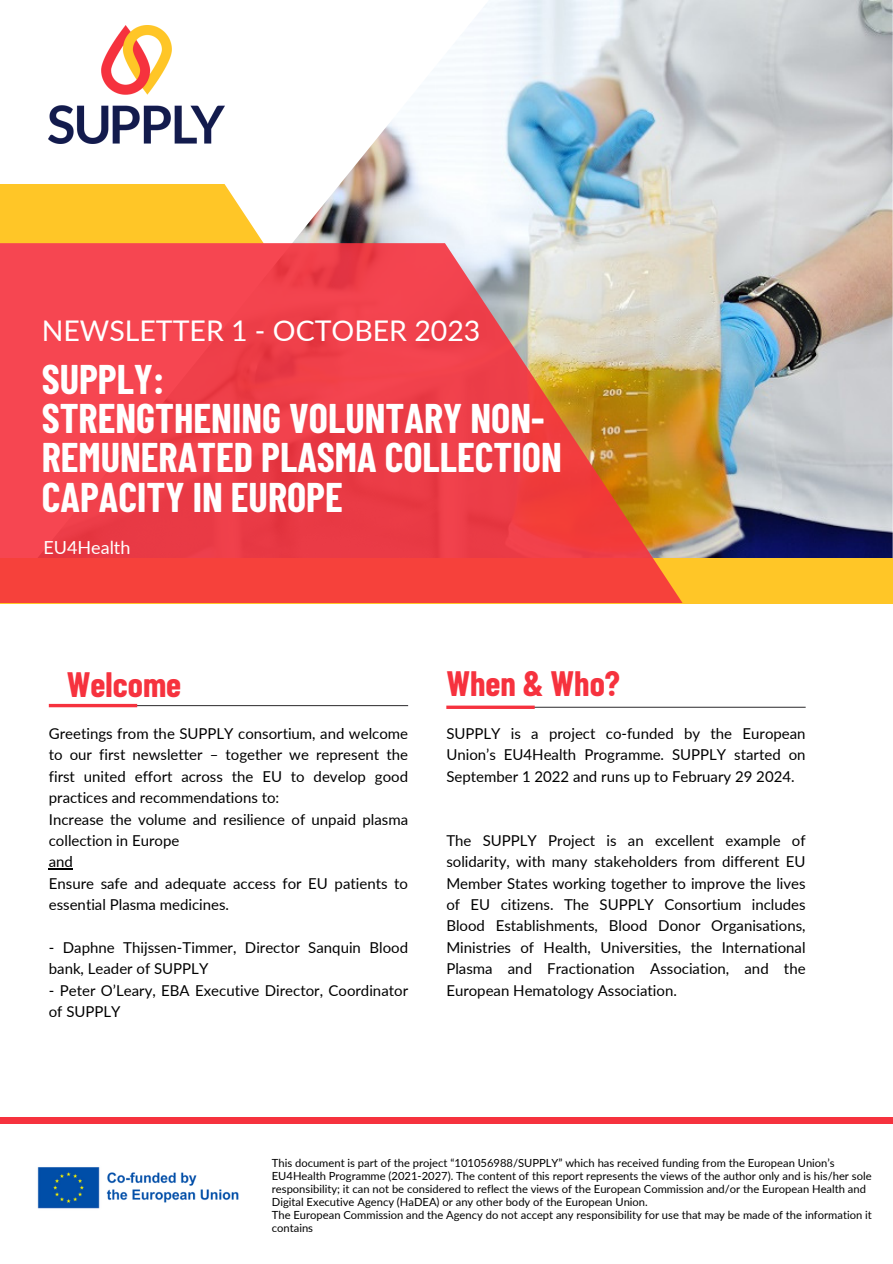
<style>
.page{position:relative;width:893px;height:1264px;background:#fff}
.page>*{position:absolute;margin:0;border:0;box-sizing:border-box;transform-origin:0 0}
.t1{font:700 40.5px/39.3px "Barlow Condensed";color:#fff}
.t2{font:700 34.5px "Barlow Condensed";color:#f6323e}
.t3{font:28.5px "Lato";color:#fff}
.t4{font:18px "Lato";color:#fff}
.t5{font:15px/21.3px "Lato";color:#000}
.t6{font:11.25px/13px "Lato";color:#000}
</style>
<div class="page">
<img style="left:48px;top:0;width:844px;height:558px">
<svg style="left:0;top:184px;width:264px;height:59px;background:#ffca36"></svg>
<div style="left:0;top:558px;width:892px;height:46px;background:#ffc627"></div>
<svg style="left:0;top:243px;width:682px;height:360px;background:#ea5451"></svg>
<div style="left:0;top:1116px;width:892px;height:7px;background:#f6323e"></div>
<hr style="left:51px;top:705px;width:357px;height:1px;background:#414042">
<hr style="left:49px;top:704px;width:88px;height:3px;background:#f6323e">
<img style="left:49px;top:26px;width:175px;height:118px">
<img style="left:37px;top:1167px;width:202px;height:42px">
<svg style="left:49px;top:868px;width:24px;height:1px"></svg>
<hr style="left:448px;top:706px;width:357px;height:1px;background:#414042">
<svg style="left:446px;top:705px;width:88px;height:4px"></svg>
<p class="t3" style="left:42px;top:313px;width:440px">NEWSLETTER 1 - OCTOBER 2023</p>
<p class="t1" style="left:42px;top:357px;width:124px">SUPPLY:</p>
<p class="t1" style="left:42px;top:397px;width:521px">STRENGTHENING VOLUNTARY NON-<br>REMUNERATED PLASMA COLLECTION<br>CAPACITY IN EUROPE</p>
<p class="t4" style="left:43px;top:536px;width:88px">EU4Health</p>
<p class="t2" style="left:67px;top:662px;width:116px">Welcome</p>
<p class="t5" style="left:49px;top:722px;width:361px;text-align:justify">Greetings from the SUPPLY consortium, and welcome to our first newsletter – together we represent the first united effort across the EU to develop good practices and recommendations to:</p>
<p class="t5" style="left:49px;top:808px;width:361px">Increase the volume and resilience of unpaid plasma collection in Europe</p>
<p class="t5" style="left:49px;top:850px;width:26px">and</p>
<p class="t5" style="left:49px;top:872px;width:361px">Ensure safe and adequate access for EU patients to essential Plasma medicines.</p>
<p class="t5" style="left:49px;top:936px;width:361px">- Daphne Thijssen-Timmer, Director Sanquin Blood bank, Leader of SUPPLY</p>
<p class="t5" style="left:49px;top:979px;width:361px">- Peter O’Leary, EBA Executive Director, Coordinator of SUPPLY</p>
<p class="t2" style="left:446px;top:661px;width:175px">When &amp; Who?</p>
<p class="t5" style="left:446px;top:722px;width:361px;text-align:justify">SUPPLY is a project co-funded by the European Union’s EU4Health Programme. SUPPLY started on September 1 2022 and runs up to February 29 2024.</p>
<p class="t5" style="left:446px;top:829px;width:361px;text-align:justify">The SUPPLY Project is an excellent example of solidarity, with many stakeholders from different EU Member States working together to improve the lives of EU citizens. The SUPPLY Consortium includes Blood Establishments, Blood Donor Organisations, Ministries of Health, Universities, the International Plasma and Fractionation Association, and the European Hematology Association.</p>
<p class="t6" style="left:272px;top:1155px;width:601px">This document is part of the project “101056988/SUPPLY” which has received funding from the European Union’s EU4Health Programme (2021-2027). The content of this report represents the views of the author only and is his/her sole responsibility; it can not be considered to reflect the views of the European Commission and/or the European Health and Digital Executive Agency (HaDEA) or any other body of the European Union.</p>
<p class="t6" style="left:272px;top:1207px;width:601px">The European Commission and the Agency do not accept any responsibility for use that may be made of the information it contains</p>
</div>
